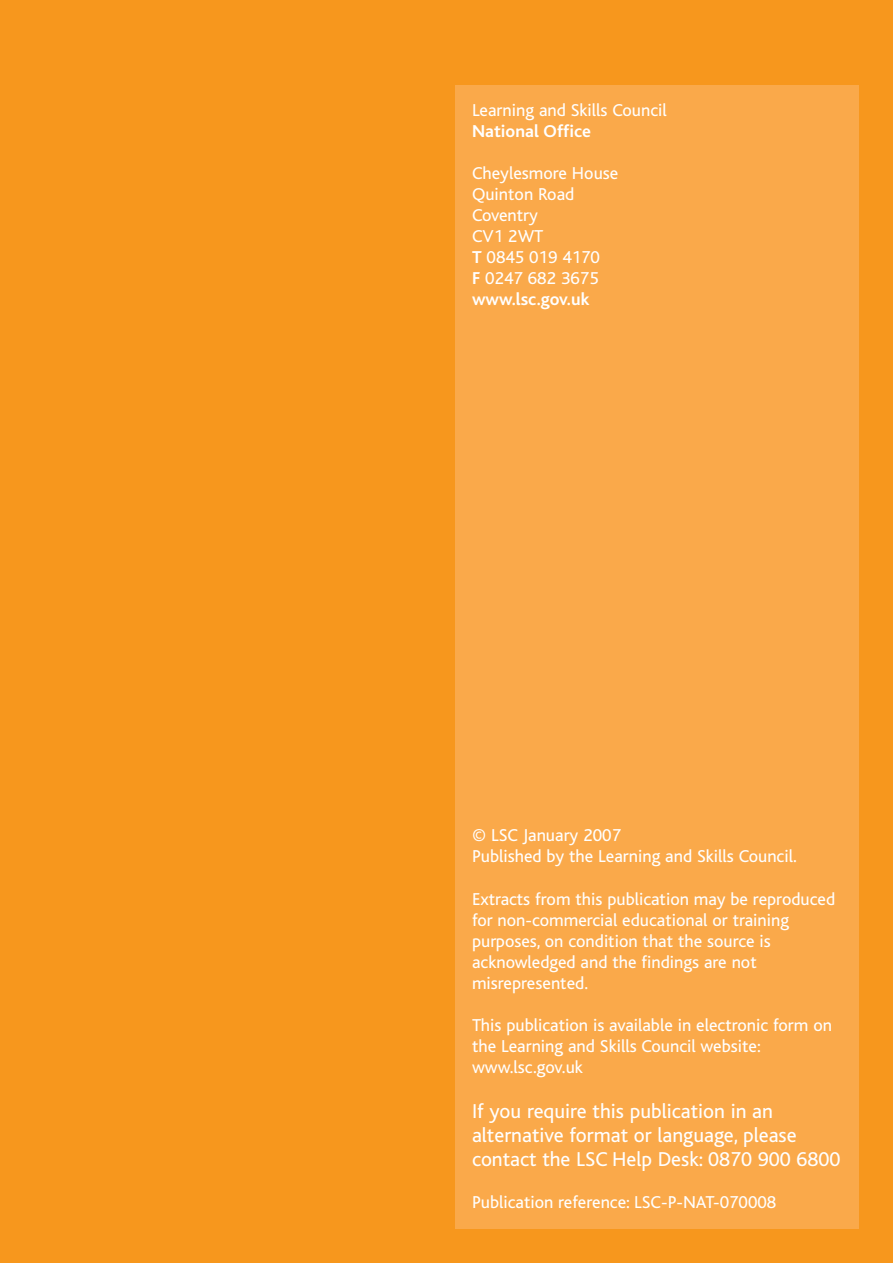
<style>
.page{position:relative;width:893px;height:1263px;background:#f7971d}
.page>*{position:absolute;margin:0;border:0;box-sizing:border-box;transform-origin:0 0}
.t1{font:21px/24px "Bliss";color:#fff}
.t2{font:18px/21px "Bliss";color:#fff}
.t3{font:700 18px "Bliss";color:#fff}
.s1{font-weight:700}
</style>
<div class="page">
<div style="left:455px;top:85px;width:404px;height:1144px;background:#faa94a"></div>
<p class="t2" style="left:472px;top:102px;width:196px">Learning and Skills Council</p>
<p class="t3" style="left:472px;top:126px;width:121px">National Office</p>
<p class="t2" style="left:472px;top:165px;width:148px">Cheylesmore House<br>Quinton Road<br>Coventry<br>CV1 2WT<br><span class="s1">T</span> 0845 019 4170<br><span class="s1">F</span> 0247 682 3675 <span class="s1">www.lsc.gov.uk</span></p>
<p class="t2" style="left:472px;top:827px;width:326px">© LSC January 2007<br>Published by the Learning and Skills Council.</p>
<p class="t2" style="left:472px;top:890px;width:365px">Extracts from this publication may be reproduced for non-commercial educational or training purposes, on condition that the source is acknowledged and the findings are not misrepresented.</p>
<p class="t2" style="left:472px;top:1016px;width:361px">This publication is available in electronic form on the Learning and Skills Council website: www.lsc.gov.uk</p>
<p class="t1" style="left:472px;top:1102px;width:370px">If you require this publication in an alternative format or language, please contact the LSC Help Desk: 0870 900 6800</p>
<p class="t2" style="left:472px;top:1194px;width:306px">Publication reference: LSC-P-NAT-070008</p>
</div>
